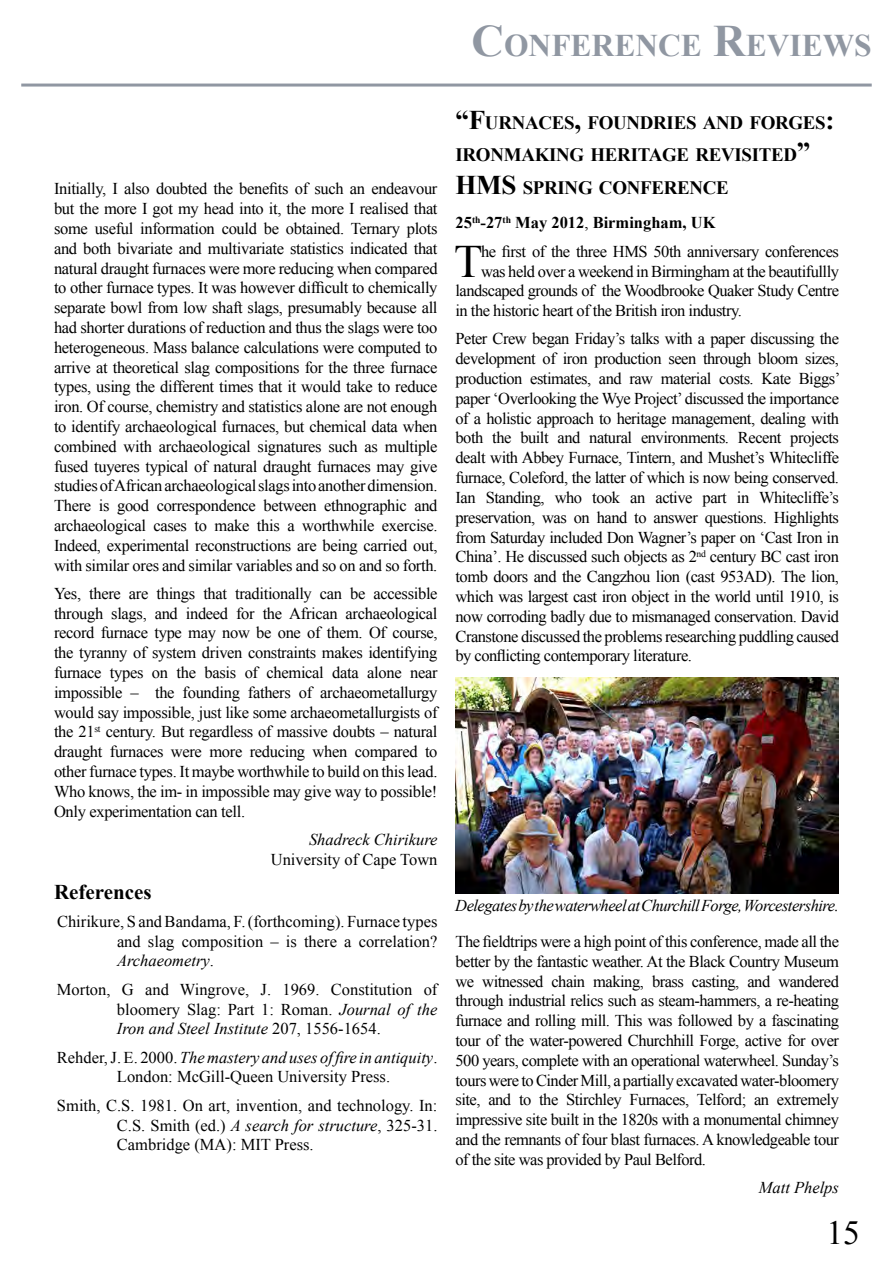
<style>
.page{position:relative;width:893px;height:1263px;background:#fff}
.page>*{position:absolute;margin:0;border:0;box-sizing:border-box;transform-origin:0 0}
.t1{font:46.35px "Times New Roman";color:#000}
.t2{font:33.75px "Times New Roman";color:#000}
.t3{font:700 31.5px "Times New Roman";color:#9097a2}
.t4{font:700 27px "Times New Roman";color:#000}
.t5{font:700 21px "Times New Roman";color:#000}
.t6{font:700 18.9px/32.4px "Times New Roman";letter-spacing:-.015em;color:#000}
.t7{font:16.5px/19.8px "Times New Roman";letter-spacing:-.02em;color:#000;text-align:justify}
.t8{font:16.5px/19.8px "Times New Roman";color:#000}
.t9{font:italic 16.5px "Times New Roman";letter-spacing:-.03em;color:#000}
.t10{font:700 16.5px "Times New Roman";color:#000}
.t11{font:italic 16.5px "Times New Roman";color:#000}
.s1{font-size:45px}
.s2{font-style:italic}
.s3{font-size:27px}
.s4{font-weight:400}
</style>
<div class="page">
<hr style="left:21px;top:84px;width:851px;height:3px;background:#9097a2">
<img style="left:455px;top:678px;width:384px;height:216px">
<h3 class="t3" style="left:472px;top:24px;width:402px"><span class="s1">C</span>ONFERENCE <span class="s1">R</span>EVIEWS</h3>
<p class="t7" style="left:54px;top:179px;width:385px">Initially, I also doubted the benefits of such an endeavour but the more I got my head into it, the more I realised that some useful information could be obtained. Ternary plots and both bivariate and multivariate statistics indicated that natural draught furnaces were more reducing when compared to other furnace types. It was however difficult to chemically separate bowl from low shaft slags, presumably because all had shorter durations of reduction and thus the slags were too heterogeneous. Mass balance calculations were computed to arrive at theoretical slag compositions for the three furnace types, using the different times that it would take to reduce iron. Of course, chemistry and statistics alone are not enough to identify archaeological furnaces, but chemical data when combined with archaeological signatures such as multiple fused tuyeres typical of natural draught furnaces may give studies of African archaeological slags into another dimension.<br>There is good correspondence between ethnographic and archaeological cases to make this a worthwhile exercise.<br>Indeed, experimental reconstructions are being carried out, with similar ores and similar variables and so on and so forth.</p>
<p class="t7" style="left:54px;top:583px;width:385px">Yes, there are things that traditionally can be accessible through slags, and indeed for the African archaeological record furnace type may now be one of them. Of course, the tyranny of system driven constraints makes identifying furnace types on the basis of chemical data alone near impossible – the founding fathers of archaeometallurgy would say impossible, just like some archaeometallurgists of the 21<sup>st</sup> century. But regardless of massive doubts – natural draught furnaces were more reducing when compared to other furnace types. It maybe worthwhile to build on this lead.<br>Who knows, the im- in impossible may give way to possible!<br>Only experimentation can tell.</p>
<p class="t11" style="left:309px;top:828px;width:130px">Shadreck Chirikure</p>
<p class="t8" style="left:271px;top:849px;width:168px">University of Cape Town</p>
<p class="t5" style="left:54px;top:877px;width:99px">References</p>
<p class="t7" style="left:117px;top:911px;width:322px;text-indent:-60px">Chirikure, S and Bandama, F. (forthcoming). Furnace types and slag composition – is there a correlation?<br><span class="s2">Archaeometry</span>.</p>
<p class="t7" style="left:117px;top:979px;width:322px;text-indent:-60px">Morton, G and Wingrove, J. 1969. Constitution of bloomery Slag: Part 1: Roman. <span class="s2">Journal of the Iron and Steel Institute</span> 207, 1556-1654.</p>
<p class="t8" style="left:117px;top:1047px;width:322px;text-indent:-60px">Rehder, J. E. 2000. <span class="s2">The mastery and uses of fire in antiquity</span>.<br>London: McGill-Queen University Press.</p>
<p class="t7" style="left:117px;top:1095px;width:322px;text-indent:-60px">Smith, C.S. 1981. On art, invention, and technology. In:<br>C.S. Smith (ed.) <span class="s2">A search for structure</span>, 325-31.<br>Cambridge (MA): MIT Press.</p>
<p class="t6" style="left:455px;top:106px;width:380px"><span class="s3">“F</span>URNACES<span class="s3">,</span> FOUNDRIES AND FORGES<span class="s3">:<br></span>IRONMAKING HERITAGE REVISITED<span class="s3">”</span></p>
<h3 class="t4" style="left:455px;top:166px;width:21px">HMS</h3>
<p class="t6" style="left:523px;top:171px;width:208px">SPRING CONFERENCE</p>
<p class="t10" style="left:455px;top:212px;width:262px">25<sup>th</sup>-27<sup>th</sup> May 2012<span class="s4">,</span> Birmingham, UK</p>
<h1 class="t1" style="left:454px;top:230px;width:30px">T</h1>
<p class="t7" style="left:481px;top:241px;width:359px">he first of the three HMS 50th anniversary conferences</p>
<p class="t7" style="left:481px;top:261px;width:359px">was held over a weekend in Birmingham at the beautifullly</p>
<p class="t7" style="left:455px;top:281px;width:385px">landscaped grounds of the Woodbrooke Quaker Study Centre</p>
<p class="t7" style="left:455px;top:300px;width:288px">in the historic heart of the British iron industry.</p>
<p class="t7" style="left:455px;top:329px;width:386px">Peter Crew began Friday’s talks with a paper discussing the development of iron production seen through bloom sizes, production estimates, and raw material costs. Kate Biggs’ paper ‘Overlooking the Wye Project’ discussed the importance of a holistic approach to heritage management, dealing with both the built and natural environments. Recent projects dealt with Abbey Furnace, Tintern, and Mushet’s Whitecliffe furnace, Coleford, the latter of which is now being conserved.<br>Ian Standing, who took an active part in Whitecliffe’s preservation, was on hand to answer questions. Highlights from Saturday included Don Wagner’s paper on ‘Cast Iron in China’. He discussed such objects as 2<sup>nd</sup> century BC cast iron tomb doors and the Cangzhou lion (cast 953AD). The lion, which was largest cast iron object in the world until 1910, is now corroding badly due to mismanaged conservation. David Cranstone discussed the problems researching puddling caused by conflicting contemporary literature.</p>
<p class="t9" style="left:455px;top:894px;width:385px">Delegates by the waterwheel at Churchill Forge, Worcestershire.</p>
<p class="t7" style="left:455px;top:931px;width:385px">The fieldtrips were a high point of this conference, made all the better by the fantastic weather. At the Black Country Museum we witnessed chain making, brass casting, and wandered through industrial relics such as steam-hammers, a re-heating furnace and rolling mill. This was followed by a fascinating tour of the water-powered Churchhill Forge, active for over 500 years, complete with an operational waterwheel. Sunday’s tours were to Cinder Mill, a partially excavated water-bloomery site, and to the Stirchley Furnaces, Telford; an extremely impressive site built in the 1820s with a monumental chimney and the remnants of four blast furnaces. A knowledgeable tour of the site was provided by Paul Belford.</p>
<p class="t11" style="left:759px;top:1176px;width:82px">Matt Phelps</p>
<h2 class="t2" style="left:826px;top:1210px;width:35px">15</h2>
</div>
